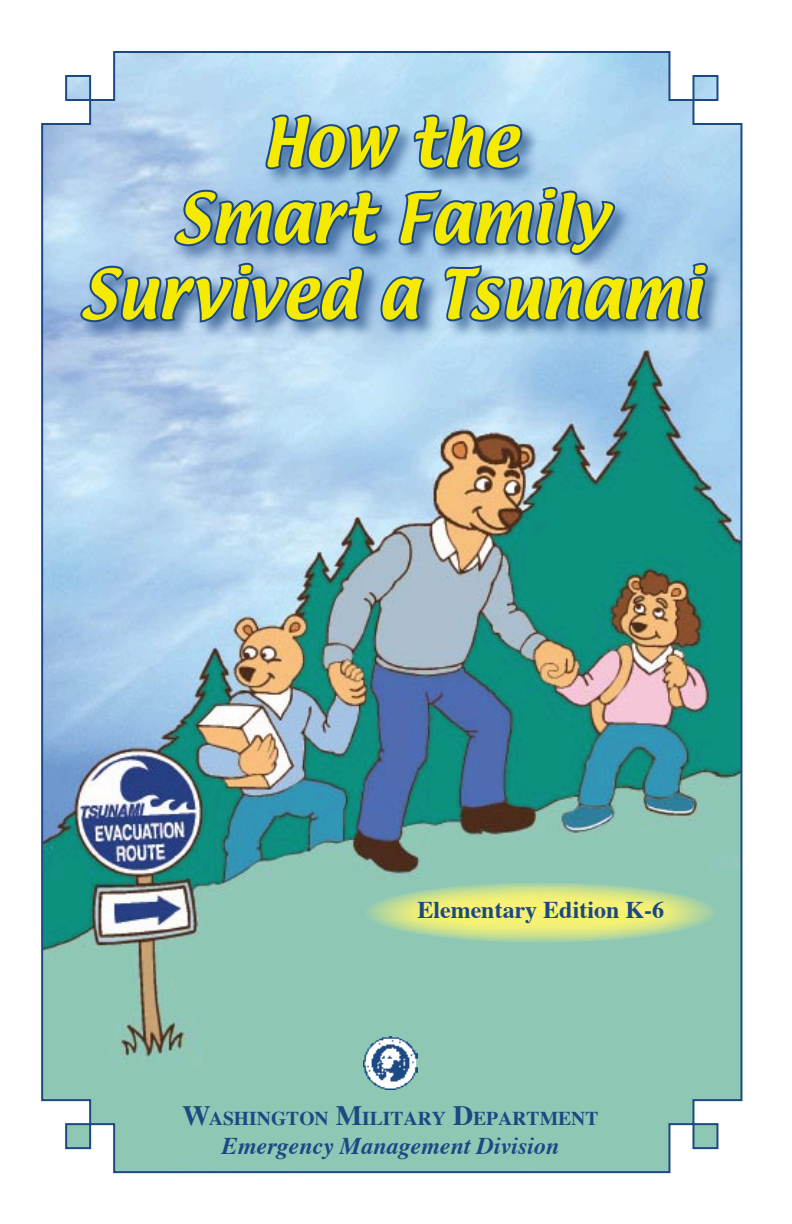
<style>
.page{position:relative;width:792px;height:1224px;background:#fff}
.page>*{position:absolute;margin:0;border:0;box-sizing:border-box;transform-origin:0 0}
.t1{font:60px/76px "Textile";letter-spacing:.005em;color:#f5eb00;text-align:center}
.t2{font:italic 700 24px "Times";color:#1d4983}
.t3{font:700 24px "Times";color:#1d4983}
.t4{font:700 19.6px "Times";color:#1d4983}
.s1{font-size:28px}
</style>
<div class="page">
<img style="left:41px;top:75px;width:702px;height:1099px">
<svg style="left:364px;top:883px;width:353px;height:60px;background:#d6e486"></svg>
<img style="left:364px;top:1036px;width:53px;height:54px">
<div style="left:77px;top:111px;width:650px;height:232px;background:#1d4983;opacity:.7"></div>
<svg style="left:78px;top:51px;width:632px;height:275px;background:#8bb0d3"></svg>
<p class="t1" style="left:80px;top:107px;width:622px">How the<br>Smart Family<br>Survived a Tsunami</p>
<p class="t3" style="left:417px;top:894px;width:248px">Elementary Edition K-6</p>
<p class="t4" style="left:182px;top:1105px;width:418px"><span class="s1">W</span>ASHINGTON <span class="s1">M</span>ILITARY <span class="s1">D</span>EPARTMENT</p>
<p class="t2" style="left:222px;top:1130px;width:339px">Emergency Management Division</p>
</div>
